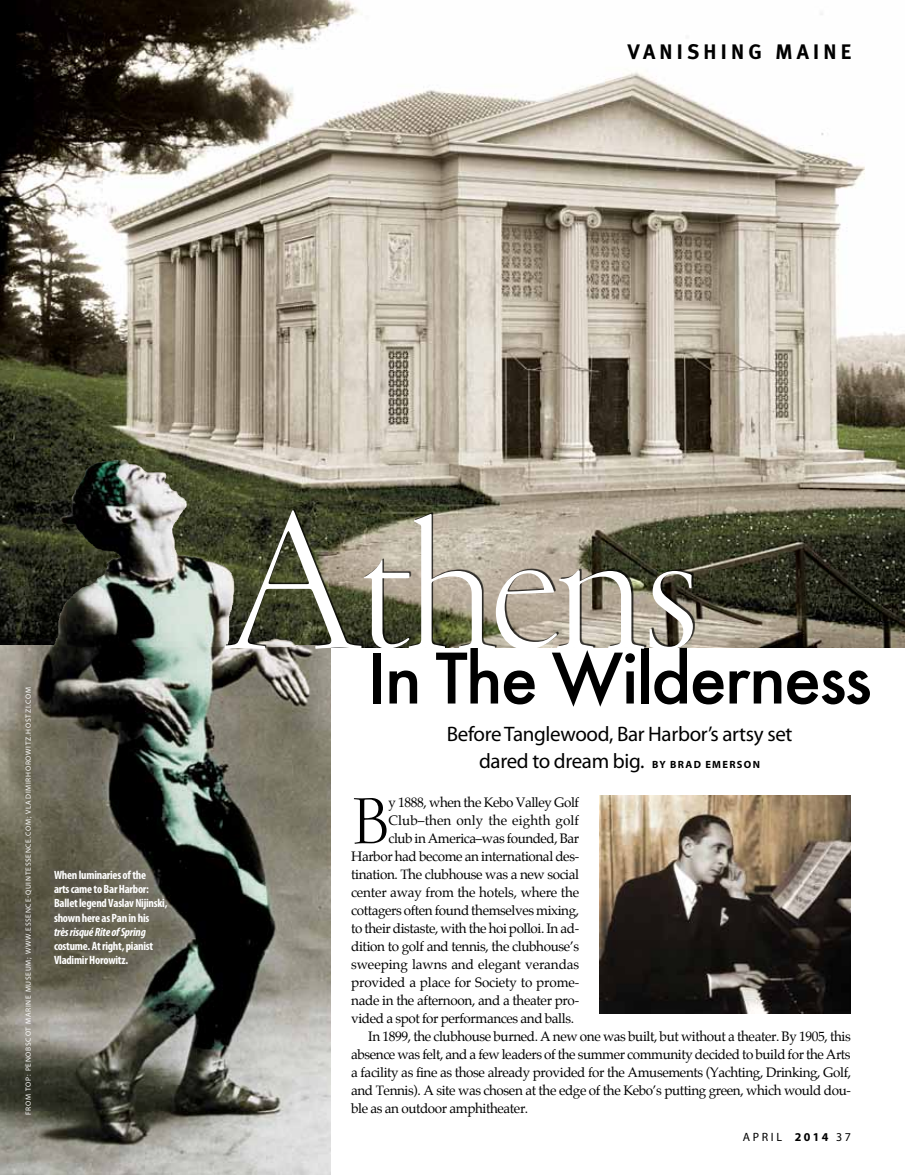
<style>
.page{position:relative;width:905px;height:1175px;background:#fff}
.page>*{position:absolute;margin:0;border:0;box-sizing:border-box;transform-origin:0 0}
.t1{font:300 196.35px "Garamond";letter-spacing:-.03em;color:#fff}
.t2{font:500 67.5px "Futura";letter-spacing:-.03em;color:#000}
.t3{font:300 65.85px "Garamond";color:#000}
.t4{font:21px/27px "Myriad Pro";letter-spacing:-.015em;color:#000;text-align:center}
.t5{font:700 21px "Meta";letter-spacing:.2em;color:#000}
.t6{font:13.5px "Palatino";letter-spacing:-.03em;color:#000}
.t7{font:13.5px "Palatino";letter-spacing:-.01em;color:#000}
.t8{font:13.5px "Palatino";letter-spacing:-.005em;color:#000}
.t9{font:13.5px "Palatino";letter-spacing:.005em;color:#000}
.t10{font:700 condensed 12px/14.2px "Myriad Pro";letter-spacing:-.02em;color:#fff}
.t11{font:italic 700 condensed 12px "Myriad Pro";letter-spacing:-.02em;color:#fff}
.t12{font:12px "Myriad Pro";letter-spacing:.22em;color:#000}
.t13{font:7.5px "Myriad Pro";letter-spacing:.095em;color:#fff}
.s1{font-weight:700;font-size:10.5px}
.s2{font-weight:700}
</style>
<div class="page">
<img style="left:0;top:0;width:904px;height:648px">
<img style="left:0;top:645px;width:330px;height:529px">
<img style="left:53px;top:459px;width:181px;height:188px">
<img style="left:599px;top:795px;width:251px;height:218px">
<div style="left:226px;top:508px;width:468px;height:140px;background:#000;opacity:.75"></div>
<h3 class="t5" style="left:627px;top:39px;width:225px">VANISHING MAINE</h3>
<p class="t13" style="left:24px;top:1114px;width:430px;rotate:-90deg">from top: Penobscot Marine Museum; www.essence-quintessence.com; vladimirhorowitz.hostzi.com</p>
<p class="t10" style="left:54px;top:867px;width:115px">When luminaries of the<br>arts came to Bar Harbor:<br>Ballet legend Vaslav Nijinski, shown here as Pan in his</p>
<p class="t11" style="left:54px;top:924px;width:93px">très risquéRite of Spring</p>
<p class="t10" style="left:54px;top:938px;width:101px">costume. At right, pianist<br>Vladimir Horowitz.</p>
<h1 class="t1" style="left:223px;top:482px;width:477px">Athens</h1>
<h2 class="t2" style="left:367px;top:632px;width:506px">In The Wilderness</h2>
<h3 class="t4" style="left:446px;top:720px;width:347px">Before Tanglewood, Bar Harbor’s artsy set dared to dream big. <span class="s1">BY BRAD EMERSON</span></h3>
<h3 class="t3" style="left:351px;top:787px;width:39px">B</h3>
<p class="t6" style="left:388px;top:791px;width:192px">y 1888, when the Kebo Valley Golf</p>
<p class="t9" style="left:388px;top:809px;width:192px">Club–then only the eighth golf</p>
<p class="t6" style="left:388px;top:827px;width:192px">club in America–was founded, Bar</p>
<p class="t6" style="left:351px;top:845px;width:229px">Harbor had become an international des-</p>
<p class="t6" style="left:351px;top:863px;width:229px">tination. The clubhouse was a new social</p>
<p class="t6" style="left:351px;top:881px;width:229px">center away from the hotels, where the</p>
<p class="t6" style="left:351px;top:899px;width:229px">cottagers often found themselves mixing,</p>
<p class="t6" style="left:351px;top:917px;width:229px">to their distaste, with the hoi polloi. In ad-</p>
<p class="t6" style="left:351px;top:935px;width:229px">dition to golf and tennis, the clubhouse’s</p>
<p class="t8" style="left:351px;top:953px;width:229px">sweeping lawns and elegant verandas</p>
<p class="t7" style="left:351px;top:971px;width:229px">provided a place for Society to prome-</p>
<p class="t6" style="left:351px;top:989px;width:229px">nade in the afternoon, and a theater pro-</p>
<p class="t6" style="left:351px;top:1007px;width:224px">vided a spot for performances and balls.</p>
<p class="t6" style="left:368px;top:1025px;width:484px">In 1899, the clubhouse burned. A new one was built, but without a theater. By 1905, this</p>
<p class="t6" style="left:351px;top:1043px;width:501px">absence was felt, and a few leaders of the summer community decided to build for the Arts</p>
<p class="t6" style="left:351px;top:1061px;width:501px">a facility as fine as those already provided for the Amusements (Yachting, Drinking, Golf,</p>
<p class="t6" style="left:351px;top:1079px;width:501px">and Tennis). A site was chosen at the edge of the Kebo’s putting green, which would dou-</p>
<p class="t6" style="left:351px;top:1097px;width:179px">ble as an outdoor amphitheater.</p>
<p class="t12" style="left:742px;top:1129px;width:110px">April <span class="s2">2014</span> 37</p>
</div>
